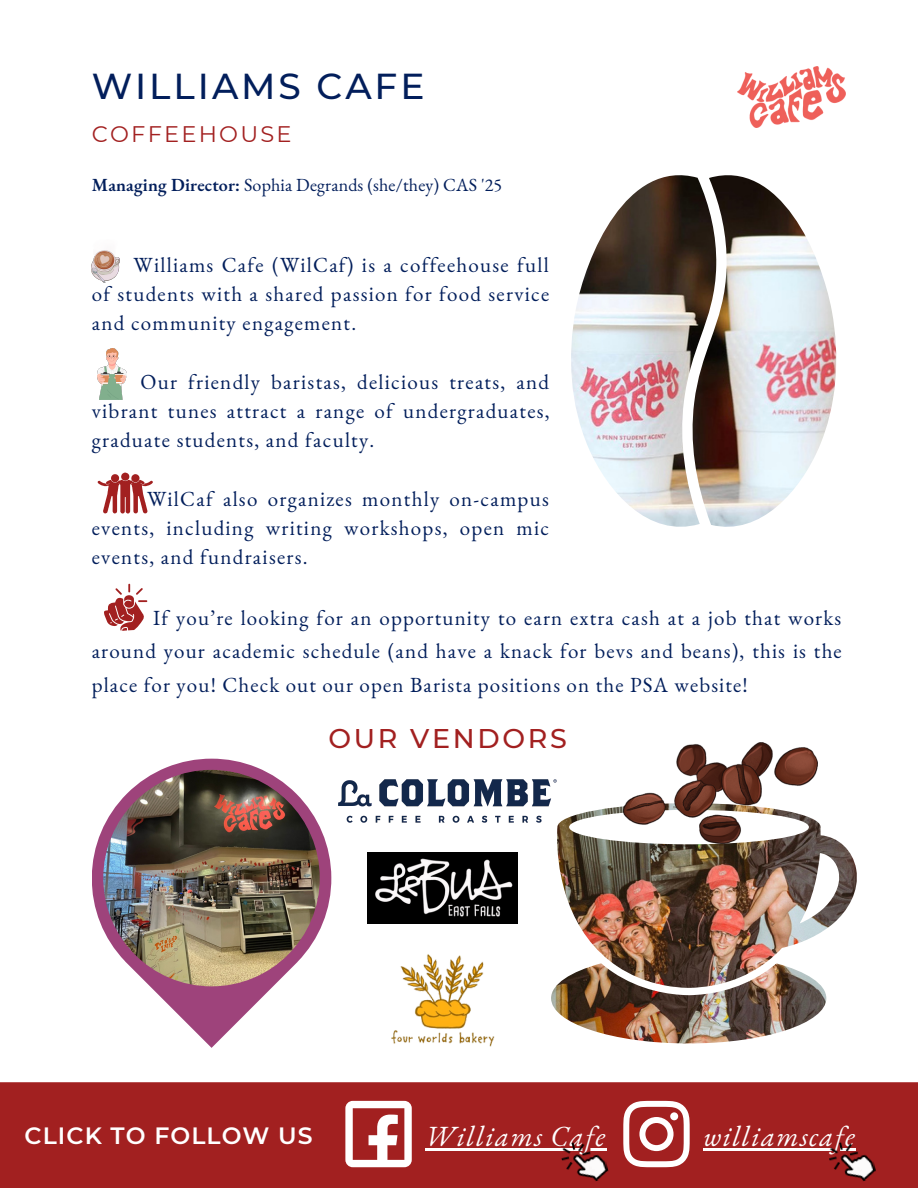
<style>
.page{position:relative;width:918px;height:1188px;background:#fff}
.page>*{position:absolute;margin:0;border:0;box-sizing:border-box;transform-origin:0 0}
.t1{font:500 36px "Montserrat";letter-spacing:.08em;color:#021e5b}
.t2{font:italic 28.5px "EB Garamond";letter-spacing:.045em;color:#fff}
.t3{font:500 27px "Montserrat";letter-spacing:.1em;color:#a22020}
.t4{font:600 23.55px "Montserrat";letter-spacing:.045em;color:#fff}
.t5{font:22.5px "Montserrat";letter-spacing:.1em;color:#a22020}
.t6{font:21px/29.2px "EB Garamond";letter-spacing:.06em;color:#021e5b;text-align:justify}
.t7{font:18px "EB Garamond";letter-spacing:.01em;color:#021e5b}
.s1{font-weight:600}
</style>
<div class="page">
<img style="left:738px;top:67px;width:108px;height:60px">
<div style="left:0;top:1082px;width:918px;height:106px;background:#a22020"></div>
<svg style="left:345px;top:1101px;width:67px;height:66px"></svg>
<svg style="left:623px;top:1101px;width:67px;height:66px"></svg>
<div style="left:670px;top:1112px;width:8px;height:8px;background:#fff;border-radius:50%"></div>
<img style="left:338px;top:779px;width:219px;height:44px">
<img style="left:367px;top:852px;width:151px;height:71px">
<img style="left:391px;top:954px;width:104px;height:93px">
<hr style="left:425px;top:1148px;width:182px;height:2px;background:#fff">
<hr style="left:704px;top:1148px;width:152px;height:2px;background:#fff">
<img style="left:559px;top:1136px;width:51px;height:52px">
<img style="left:826px;top:1136px;width:52px;height:52px">
<img style="left:92px;top:250px;width:28px;height:33px">
<img style="left:98px;top:349px;width:29px;height:50px">
<svg style="left:98px;top:473px;width:55px;height:41px"></svg>
<svg style="left:104px;top:584px;width:43px;height:47px"></svg>
<img style="left:571px;top:175px;width:265px;height:352px">
<svg style="left:92px;top:759px;width:239px;height:289px"></svg>
<img style="left:103px;top:770px;width:217px;height:216px;border-radius:50%">
<img style="left:551px;top:803px;width:306px;height:240px">
<img style="left:623px;top:742px;width:195px;height:102px">
<p class="t1" style="left:92px;top:64px;width:334px">WILLIAMS CAFE</p>
<p class="t5" style="left:92px;top:120px;width:201px">COFFEEHOUSE</p>
<p class="t7" style="left:92px;top:173px;width:412px"><span class="s1">Managing Director:</span> Sophia Degrands (she/they) CAS '25</p>
<p class="t6" style="left:92px;top:250px;width:459px;text-indent:42px">Williams Cafe (WilCaf) is a coffeehouse full of students with a shared passion for food service and community engagement.</p>
<p class="t6" style="left:92px;top:367px;width:459px;text-indent:49px">Our friendly baristas, delicious treats, and vibrant tunes attract a range of undergraduates, graduate students, and faculty.</p>
<p class="t6" style="left:92px;top:484px;width:459px;text-indent:55px">WilCaf also organizes monthly on-campus events, including writing workshops, open mic events, and fundraisers.</p>
<p class="t6" style="left:92px;top:600px;width:752px;line-height:33.8px;text-indent:61px">If you’re looking for an opportunity to earn extra cash at a job that works around your academic schedule (and have a knack for bevs and beans), this is the place for you! Check out our open Barista positions on the PSA website!</p>
<p class="t3" style="left:329px;top:722px;width:240px">OUR VENDORS</p>
<p class="t4" style="left:25px;top:1121px;width:290px">CLICK TO FOLLOW US</p>
<p class="t2" style="left:425px;top:1117px;width:182px">Williams Cafe</p>
<p class="t2" style="left:704px;top:1117px;width:153px">williamscafe</p>
</div>
